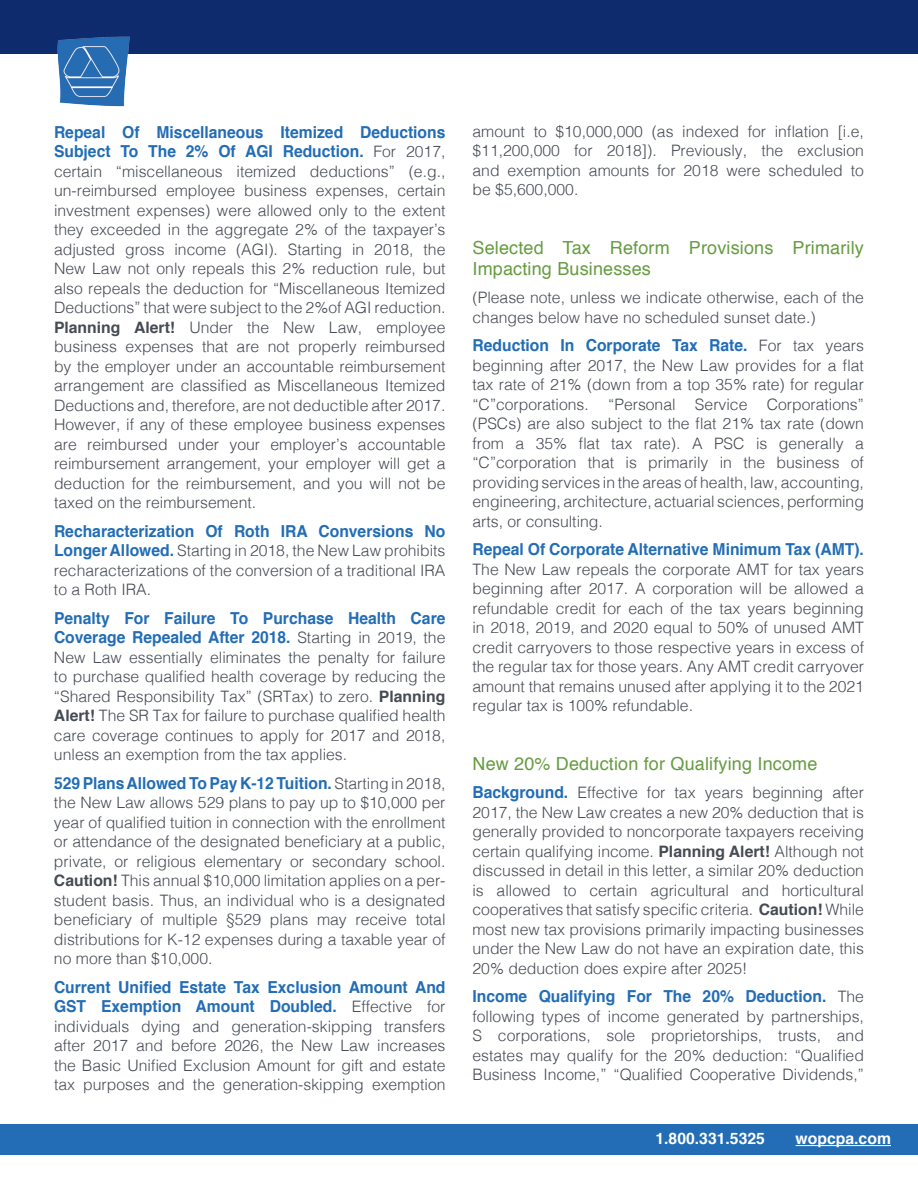
<style>
.page{position:relative;width:918px;height:1188px;background:#fff}
.page>*{position:absolute;margin:0;border:0;box-sizing:border-box;transform-origin:0 0}
.t1{font:18px/21px "Helvetica";letter-spacing:.01em;color:#669c41}
.t2{font:700 16.5px/19.5px "Helvetica";color:#226db6;scale:.95 1}
.t3{font:300 15.75px/19.5px "Helvetica";color:#464b54;text-align:justify}
.t4{font:700 15.75px "Helvetica";color:#fff}
.s1{font-weight:300;font-size:15.75px;color:#464b54}
.s2{font-weight:700}
.s3{font-weight:700;font-size:16.5px;color:#226db6}
</style>
<div class="page">
<div style="left:0;top:0;width:918px;height:54px;background:#0d2b6d"></div>
<div style="left:0;top:1124px;width:918px;height:30px;background:#226db6"></div>
<hr style="left:796px;top:1145px;width:95px;height:1px;background:#fff">
<img style="left:57px;top:36px;width:73px;height:71px">
<p class="t2" style="left:54px;top:122px;width:414px">Repeal Of Miscellaneous Itemized Deductions<br>Subject To The 2% Of AGI Reduction. <span class="s1">For 2017,</span></p>
<p class="t3" style="left:54px;top:160px;width:393px">certain “miscellaneous itemized deductions” (e.g., un-reimbursed employee business expenses, certain investment expenses) were allowed only to the extent they exceeded in the aggregate 2% of the taxpayer’s adjusted gross income (AGI). Starting in 2018, the New Law not only repeals this 2% reduction rule, but also repeals the deduction for “Miscellaneous Itemized Deductions” that were subject to the 2%of AGI reduction.<br><span class="s2">Planning Alert!</span> Under the New Law, employee business expenses that are not properly reimbursed by the employer under an accountable reimbursement arrangement are classified as Miscellaneous Itemized Deductions and, therefore, are not deductible after 2017.<br>However, if any of these employee business expenses are reimbursed under your employer’s accountable reimbursement arrangement, your employer will get a deduction for the reimbursement, and you will not be taxed on the reimbursement.</p>
<p class="t2" style="left:54px;top:521px;width:414px">Recharacterization Of Roth IRA Conversions No</p>
<p class="t3" style="left:54px;top:540px;width:393px"><span class="s3">Longer Allowed.</span> Starting in 2018, the New Law prohibits recharacterizations of the conversion of a traditional IRA to a Roth IRA.</p>
<p class="t2" style="left:54px;top:608px;width:414px">Penalty For Failure To Purchase Health Care<br>Coverage Repealed After 2018. <span class="s1">Starting in 2019, the</span></p>
<p class="t3" style="left:54px;top:646px;width:393px">New Law essentially eliminates the penalty for failure to purchase qualified health coverage by reducing the “Shared Responsibility Tax” (SRTax) to zero. <span class="s2">Planning Alert!</span> The SR Tax for failure to purchase qualified health care coverage continues to apply for 2017 and 2018, unless an exemption from the tax applies.</p>
<p class="t2" style="left:54px;top:773px;width:414px">529 Plans Allowed To Pay K-12 Tuition. <span class="s1">Starting in 2018,</span></p>
<p class="t3" style="left:54px;top:792px;width:393px">the New Law allows 529 plans to pay up to $10,000 per year of qualified tuition in connection with the enrollment or attendance of the designated beneficiary at a public, private, or religious elementary or secondary school.<br><span class="s2">Caution!</span> This annual $10,000 limitation applies on a per&shy;student basis. Thus, an individual who is a designated beneficiary of multiple §529 plans may receive total distributions for K-12 expenses during a taxable year of no more than $10,000.</p>
<p class="t2" style="left:54px;top:977px;width:414px">Current Unified Estate Tax Exclusion Amount And<br>GST Exemption Amount Doubled. <span class="s1">Effective for</span></p>
<p class="t3" style="left:54px;top:1015px;width:393px">individuals dying and generation-skipping transfers after 2017 and before 2026, the New Law increases the Basic Unified Exclusion Amount for gift and estate tax purposes and the generation-skipping exemption</p>
<p class="t3" style="left:472px;top:120px;width:393px">amount to $10,000,000 (as indexed for inflation [i.e, $11,200,000 for 2018]). Previously, the exclusion and exemption amounts for 2018 were scheduled to be $5,600,000.</p>
<p class="t1" style="left:472px;top:237px;width:393px">Selected Tax Reform Provisions Primarily<br>Impacting Businesses</p>
<p class="t3" style="left:472px;top:287px;width:393px">(Please note, unless we indicate otherwise, each of the changes below have no scheduled sunset date.)</p>
<p class="t2" style="left:472px;top:336px;width:414px">Reduction In Corporate Tax Rate. <span class="s1">For tax years</span></p>
<p class="t3" style="left:473px;top:354px;width:393px">beginning after 2017, the New Law provides for a flat tax rate of 21% (down from a top 35% rate) for regular “C”corporations. “Personal Service Corporations” (PSCs) are also subject to the flat 21% tax rate (down from a 35% flat tax rate). A PSC is generally a “C”corporation that is primarily in the business of providing services in the areas of health, law, accounting, engineering, architecture, actuarial sciences, performing arts, or consulting.</p>
<p class="t2" style="left:472px;top:540px;width:414px">Repeal Of Corporate Alternative Minimum Tax (AMT).</p>
<p class="t3" style="left:473px;top:558px;width:393px">The New Law repeals the corporate AMT for tax years beginning after 2017. A corporation will be allowed a refundable credit for each of the tax years beginning in 2018, 2019, and 2020 equal to 50% of unused AMT credit carryovers to those respective years in excess of the regular tax for those years. Any AMT credit carryover amount that remains unused after applying it to the 2021 regular tax is 100% refundable.</p>
<p class="t1" style="left:472px;top:753px;width:346px">New 20% Deduction for Qualifying Income</p>
<p class="t3" style="left:472px;top:782px;width:393px"><span class="s3">Background.</span> Effective for tax years beginning after 2017, the New Law creates a new 20% deduction that is generally provided to noncorporate taxpayers receiving certain qualifying income. <span class="s2">Planning Alert!</span> Although not discussed in detail in this letter, a similar 20% deduction is allowed to certain agricultural and horticultural cooperatives that satisfy specific criteria. <span class="s2">Caution!</span> While most new tax provisions primarily impacting businesses under the New Law do not have an expiration date, this 20% deduction does expire after 2025!</p>
<p class="t2" style="left:472px;top:987px;width:414px">Income Qualifying For The 20% Deduction. <span class="s1">The</span></p>
<p class="t3" style="left:473px;top:1005px;width:393px">following types of income generated by partnerships, S corporations, sole proprietorships, trusts, and estates may qualify for the 20% deduction: “Qualified Business Income,” “Qualified Cooperative Dividends,”</p>
<p class="t4" style="left:655px;top:1126px;width:111px">1.800.331.5325</p>
<p class="t4" style="left:796px;top:1126px;width:97px">wopcpa.com</p>
</div>
